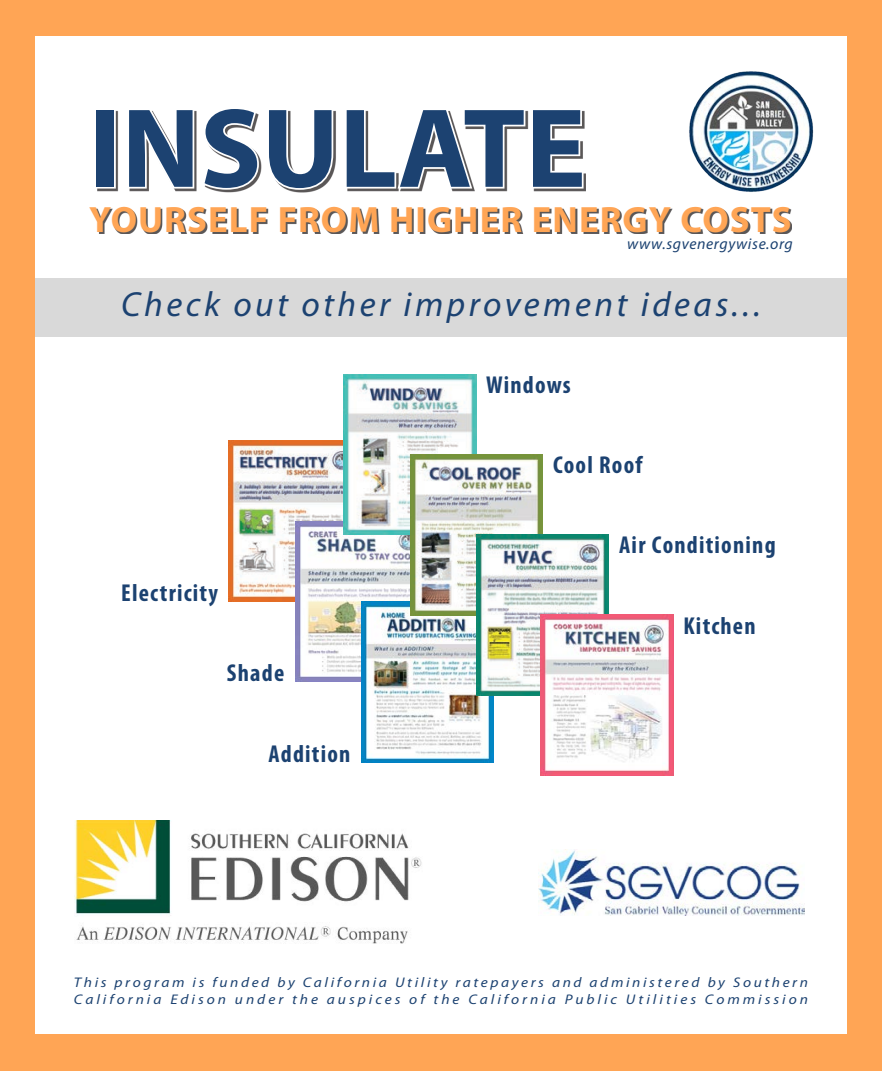
<style>
.page{position:relative;width:882px;height:1071px;background:#ffa555}
.page>*{position:absolute;margin:0;border:0;box-sizing:border-box;transform-origin:0 0}
.t1{font:700 113.75px "Myriad Pro";color:#1c4271}
.t2{font:700 36.75px "Myriad Pro";letter-spacing:.03em;color:#ffa555}
.t3{font:italic 35px "Myriad Pro";letter-spacing:.1em;color:#1c4271}
.t4{font:700 condensed 24.5px "Myriad Pro";letter-spacing:.05em;color:#1c4271}
.t5{font:italic 15.75px "Myriad Pro";letter-spacing:.04em;color:#1c4271}
.t6{font:italic 14px "Myriad Pro";letter-spacing:.18em;color:#1c4271;scale:1.1 1}
</style>
<div class="page">
<div style="left:35px;top:37px;width:812px;height:997px;background:#fff"></div>
<div style="left:98px;top:110px;width:488px;height:83px;background:#231f20;opacity:.75"></div>
<div style="left:95px;top:108px;width:21px;height:81px;border:4px solid #fff"></div>
<svg style="left:126px;top:110px;width:209px;height:82px"></svg>
<svg style="left:343px;top:110px;width:242px;height:80px"></svg>
<div style="left:91px;top:208px;width:701px;height:26px;background:#231f20;opacity:.75"></div>
<img style="left:75px;top:820px;width:347px;height:124px">
<img style="left:538px;top:849px;width:267px;height:66px">
<div style="left:35px;top:278px;width:812px;height:59px;background:#d9d9d9"></div>
<img style="left:229px;top:441px;width:115px;height:160px">
<img style="left:295px;top:521px;width:115px;height:161px">
<img style="left:344px;top:374px;width:132px;height:161px">
<img style="left:361px;top:601px;width:132px;height:161px">
<img style="left:410px;top:455px;width:132px;height:160px">
<img style="left:476px;top:535px;width:133px;height:160px">
<img style="left:541px;top:615px;width:132px;height:161px">
<img style="left:689px;top:71px;width:125px;height:121px">
<h1 class="t1" style="left:89px;top:74px;width:498px">INSULATE</h1>
<h2 class="t2" style="left:89px;top:196px;width:704px">YOURSELF FROM HIGHER ENERGY COSTS</h2>
<p class="t5" style="left:627px;top:234px;width:167px">www.sgvenergywise.org</p>
<p class="t3" style="left:121px;top:283px;width:641px">Check out other improvement ideas...</p>
<p class="t4" style="left:486px;top:369px;width:86px">Windows</p>
<p class="t4" style="left:553px;top:449px;width:91px">Cool Roof</p>
<p class="t4" style="left:121px;top:578px;width:98px">Electricity</p>
<p class="t4" style="left:227px;top:658px;width:59px">Shade</p>
<p class="t4" style="left:269px;top:738px;width:83px">Addition</p>
<p class="t4" style="left:619px;top:530px;width:158px">Air Conditioning</p>
<p class="t4" style="left:683px;top:610px;width:74px">Kitchen</p>
<p class="t6" style="left:74px;top:974px;width:669px">This program is funded by California Utility ratepayers and administered by Southern</p>
<p class="t6" style="left:74px;top:991px;width:669px">California Edison under the auspices of the California Public Utilities Commission</p>
</div>
